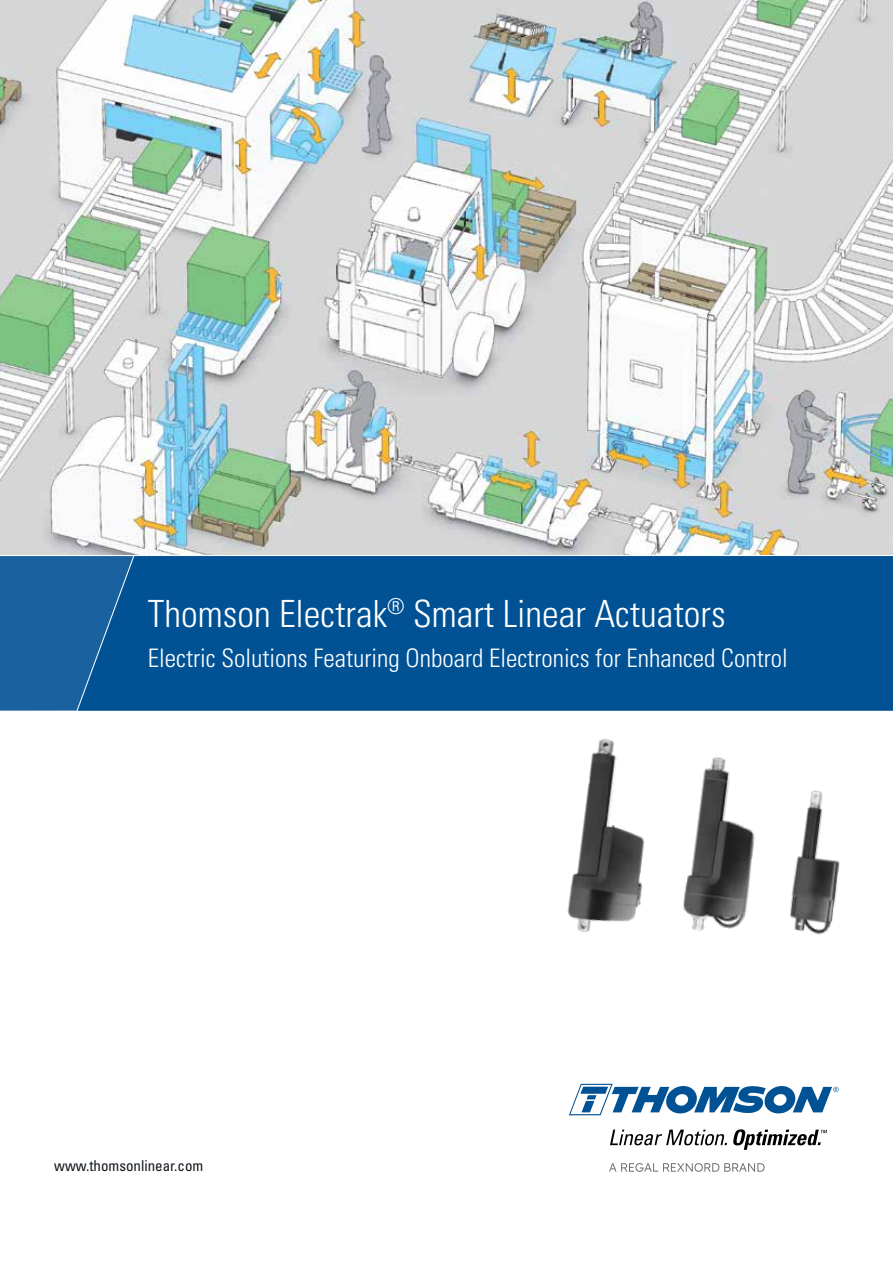
<style>
.page{position:relative;width:893px;height:1263px;background:#fff}
.page>*{position:absolute;margin:0;border:0;box-sizing:border-box;transform-origin:0 0}
.t1{font:300 condensed 37.5px "Univers LT Std";color:#fff}
.t2{font:300 condensed 25.5px "Univers LT Std";color:#fff}
.t3{font:condensed 15px "Univers LT Std";color:#0f151d}
</style>
<div class="page">
<img style="left:789px;top:790px;width:51px;height:145px">
<img style="left:683px;top:757px;width:72px;height:174px">
<img style="left:567px;top:738px;width:78px;height:194px">
<svg style="left:609px;top:1163px;width:155px;height:9px"></svg>
<svg style="left:569px;top:1084px;width:269px;height:31px"></svg>
<svg style="left:610px;top:1129px;width:217px;height:21px"></svg>
<img style="left:0;top:0;width:893px;height:555px">
<div style="left:135px;top:556px;width:758px;height:155px;background:#005295"></div>
<svg style="left:0;top:554px;width:135px;height:157px;background:#18629e"></svg>
<h1 class="t1" style="left:148px;top:591px;width:579px">Thomson Electrak<sup>®</sup> Smart Linear Actuators</h1>
<p class="t2" style="left:148px;top:643px;width:641px">Electric Solutions Featuring Onboard Electronics for Enhanced Control</p>
<p class="t3" style="left:54px;top:1156px;width:151px">www.thomsonlinear.com</p>
</div>
